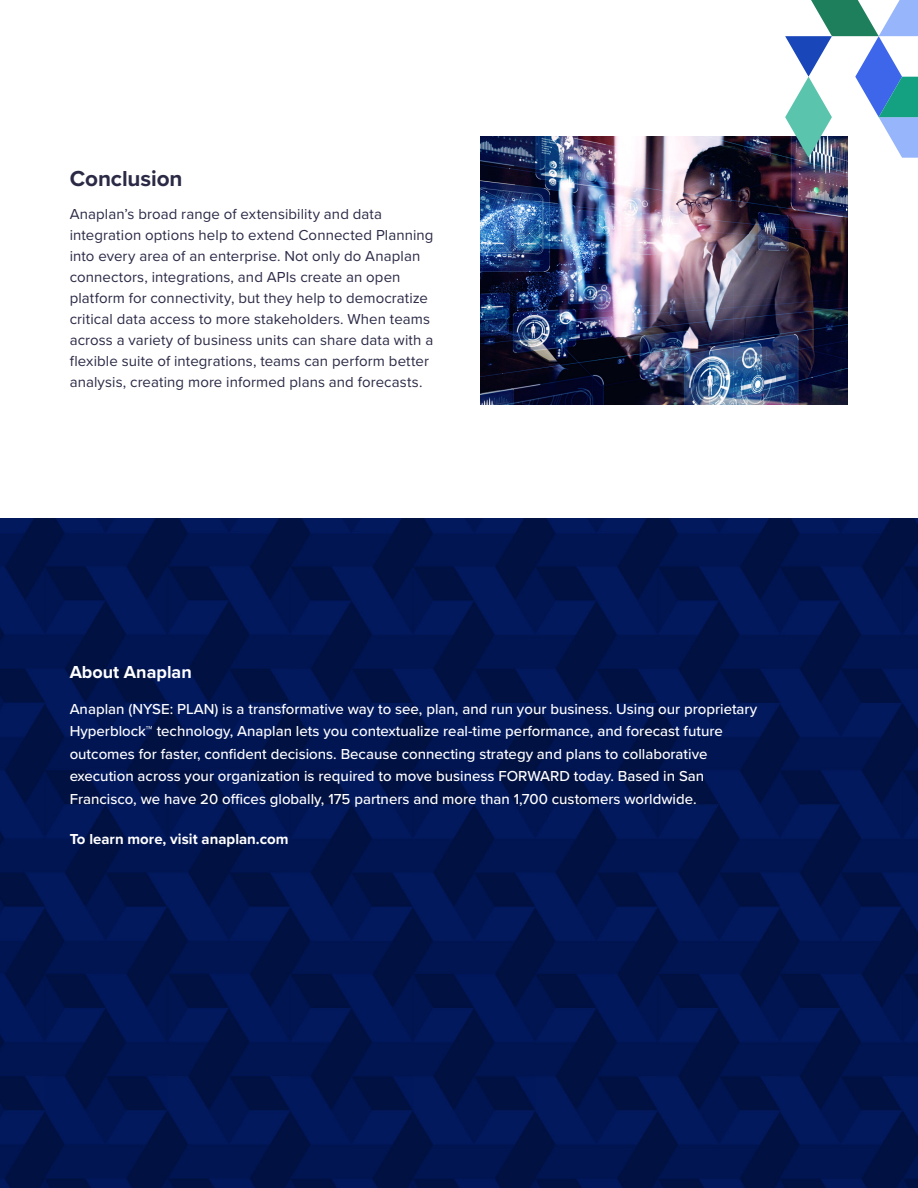
<style>
.page{position:relative;width:918px;height:1188px;background:#fff}
.page>*{position:absolute;margin:0;border:0;box-sizing:border-box;transform-origin:0 0}
.Bullets{font:700 22.5px "Proxima Nova";letter-spacing:-.005em;color:#2b2a46}
.t1{font:700 18px "Proxima Nova";color:#fff}
.t2{font:500 15px/22.5px "Proxima Nova";color:#fff}
.Bullets-2{font:15px/21px "Proxima Nova";letter-spacing:.005em;color:#2b2a46}
.t3{font:700 15px "Proxima Nova";color:#fff}
</style>
<div class="page">
<img style="left:0;top:518px;width:918px;height:670px">
<img style="left:480px;top:136px;width:368px;height:269px">
<svg style="left:785px;top:0;width:133px;height:158px"></svg>
<p class="Bullets" style="left:70px;top:161px;width:114px">Conclusion</p>
<p class="Bullets-2" style="left:70px;top:203px;width:365px">Anaplan’s broad range of extensibility and data integration options help to extend Connected Planning into every area of an enterprise. Not only do Anaplan connectors, integrations, and APIs create an open platform for connectivity, but they help to democratize critical data access to more stakeholders. When teams across a variety of business units can share data with a flexible suite of integrations, teams can perform better analysis, creating more informed plans and forecasts.</p>
<p class="t1" style="left:70px;top:658px;width:124px">About Anaplan</p>
<p class="t2" style="left:70px;top:697px;width:689px">Anaplan (NYSE: PLAN) is a transformative way to see, plan, and run your business. Using our proprietary Hyperblock™ technology, Anaplan lets you contextualize real-time performance, and forecast future outcomes for faster, confident decisions. Because connecting strategy and plans to collaborative execution across your organization is required to move business FORWARD today. Based in San Francisco, we have 20 offices globally, 175 partners and more than 1,700 customers worldwide.</p>
<p class="t3" style="left:70px;top:828px;width:220px">To learn more, visit anaplan.com</p>
</div>
